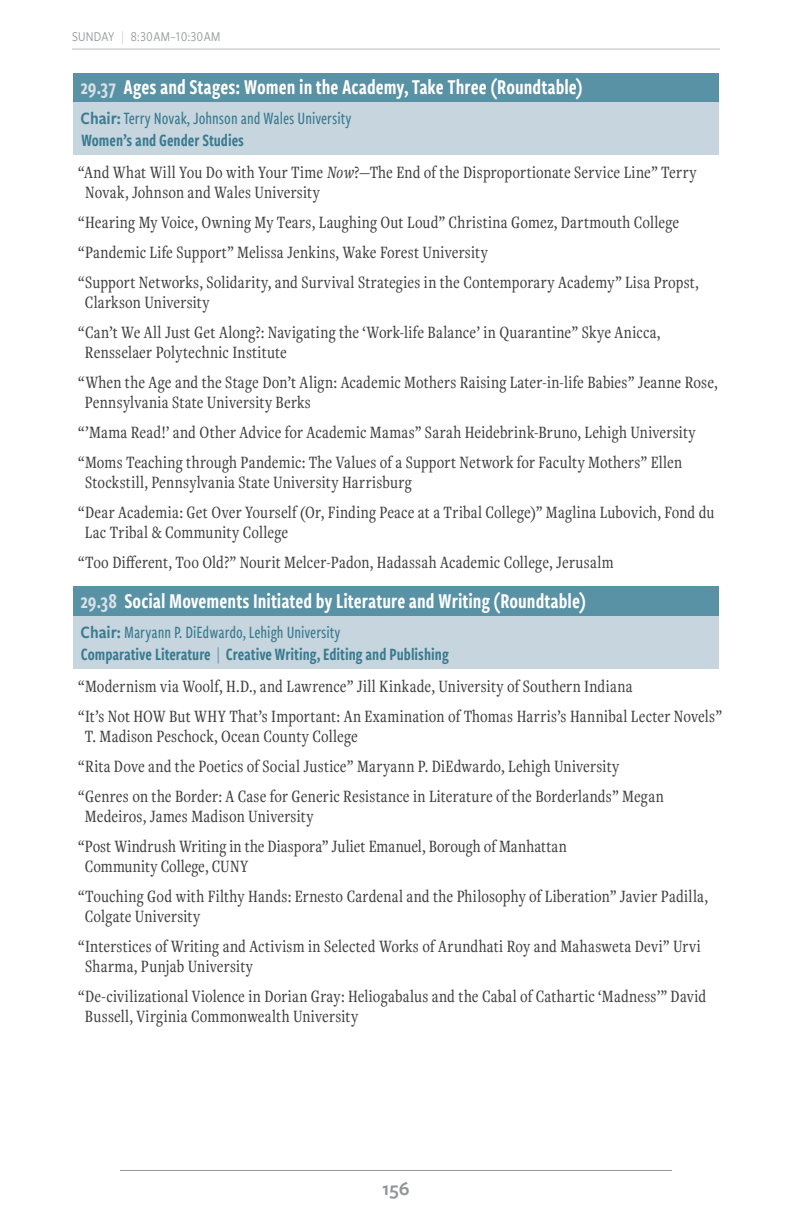
<style>
.page{position:relative;width:792px;height:1224px;background:#fff}
.page>*{position:absolute;margin:0;border:0;box-sizing:border-box;transform-origin:0 0}
.Scedule_-_Session{font:22px "Freight Sans Cmp Pro Semi";color:#fff}
.t1{font:600 20px "Freight Sans Pro";color:#939598}
.Schedule_-_Body{font:18px/20px "Freight Text Cmp Pro";letter-spacing:.01em;color:#3e3e3f}
.Schedule_-_Chair_Loc{font:500 18px "Freight Sans Cmp Pro";color:#397b90}
.Schedule_-_Chair_Loc-2{font:18px "Freight Sans Cmp Pro Semi";color:#397b90}
.Running_Head{font:14px "Freight Sans Cnd Pro";letter-spacing:.015em;color:#939598}
.s1{font-family:"Freight Sans Cmp Pro";font-weight:300;color:#bcbdc0}
.s2{color:#d7e1e7}
.s3{font-family:"Freight Sans Cnd Pro Semi";font-weight:400}
.s4{font-style:italic}
.s5{font-family:"Freight Sans Cmp Pro";font-weight:300}
</style>
<div class="page">
<hr style="left:120px;top:1170px;width:552px;height:1px;background:#939598">
<hr style="left:72px;top:49px;width:648px;height:1px;background:#bcbdc0">
<div style="left:73px;top:73px;width:646px;height:31px;background:#5991a5"></div>
<div style="left:73px;top:102px;width:646px;height:30px;background:#c7d5de"></div>
<div style="left:73px;top:124px;width:646px;height:30px;background:#c7d5de"></div>
<div style="left:73px;top:586px;width:646px;height:32px;background:#5991a5"></div>
<div style="left:73px;top:616px;width:646px;height:30px;background:#c7d5de"></div>
<div style="left:73px;top:638px;width:646px;height:30px;background:#c7d5de"></div>
<p class="Running_Head" style="left:72px;top:27px;width:150px">SUNDAY <span class="s1">|</span> 8:30 AM–10:30 AM</p>
<p class="Scedule_-_Session" style="left:80px;top:72px;width:504px"><span class="s2">29.37</span> Ages and Stages: Women in the Academy, Take Three (Roundtable)</p>
<p class="Schedule_-_Chair_Loc" style="left:81px;top:106px;width:272px"><span class="s3">Chair:</span> Terry Novak, Johnson and Wales University</p>
<p class="Schedule_-_Chair_Loc-2" style="left:81px;top:128px;width:165px">Women’s and Gender Studies</p>
<p class="Schedule_-_Body" style="left:85px;top:162px;width:613px;text-indent:-7px">“And What Will You Do with Your Time <span class="s4">Now</span>?—The End of the Disproportionate Service Line” Terry<br>Novak, Johnson and Wales University</p>
<p class="Schedule_-_Body" style="left:78px;top:212px;width:603px">“Hearing My Voice, Owning My Tears, Laughing Out Loud” Christina Gomez, Dartmouth College</p>
<p class="Schedule_-_Body" style="left:78px;top:242px;width:411px">“Pandemic Life Support” Melissa Jenkins, Wake Forest University</p>
<p class="Schedule_-_Body" style="left:85px;top:272px;width:615px;text-indent:-7px">“Support Networks, Solidarity, and Survival Strategies in the Contemporary Academy” Lisa Propst,<br>Clarkson University</p>
<p class="Schedule_-_Body" style="left:85px;top:322px;width:577px;text-indent:-7px">“Can’t We All Just Get Along?: Navigating the ‘Work-life Balance’ in Quarantine” Skye Anicca,<br>Rensselaer Polytechnic Institute</p>
<p class="Schedule_-_Body" style="left:85px;top:372px;width:634px;text-indent:-7px">“When the Age and the Stage Don’t Align: Academic Mothers Raising Later-in-life Babies” Jeanne Rose,<br>Pennsylvania State University Berks</p>
<p class="Schedule_-_Body" style="left:78px;top:422px;width:619px">“’Mama Read!’ and Other Advice for Academic Mamas” Sarah Heidebrink-Bruno, Lehigh University</p>
<p class="Schedule_-_Body" style="left:85px;top:452px;width:599px;text-indent:-7px">“Moms Teaching through Pandemic: The Values of a Support Network for Faculty Mothers” Ellen<br>Stockstill, Pennsylvania State University Harrisburg</p>
<p class="Schedule_-_Body" style="left:85px;top:502px;width:631px;text-indent:-7px">“Dear Academia: Get Over Yourself (Or, Finding Peace at a Tribal College)” Maglina Lubovich, Fond du<br>Lac Tribal &amp; Community College</p>
<p class="Schedule_-_Body" style="left:78px;top:552px;width:537px">“Too Different, Too Old?” Nourit Melcer-Padon, Hadassah Academic College, Jerusalm</p>
<p class="Scedule_-_Session" style="left:80px;top:586px;width:507px"><span class="s2">29.38</span> Social Movements Initiated by Literature and Writing (Roundtable)</p>
<p class="Schedule_-_Chair_Loc" style="left:81px;top:620px;width:262px"><span class="s3">Chair:</span> Maryann P. DiEdwardo, Lehigh University</p>
<p class="Schedule_-_Chair_Loc-2" style="left:81px;top:642px;width:369px">Comparative Literature <span class="s5">|</span> Creative Writing, Editing and Publishing</p>
<p class="Schedule_-_Body" style="left:78px;top:676px;width:556px">“Modernism via Woolf, H.D., and Lawrence” Jill Kinkade, University of Southern Indiana</p>
<p class="Schedule_-_Body" style="left:85px;top:706px;width:639px;text-indent:-6px">“It’s Not HOW But WHY That’s Important: An Examination of Thomas Harris’s Hannibal Lecter Novels”<br>T. Madison Peschock, Ocean County College</p>
<p class="Schedule_-_Body" style="left:78px;top:756px;width:543px">“Rita Dove and the Poetics of Social Justice” Maryann P. DiEdwardo, Lehigh University</p>
<p class="Schedule_-_Body" style="left:85px;top:786px;width:580px;text-indent:-7px">“Genres on the Border: A Case for Generic Resistance in Literature of the Borderlands” Megan<br>Medeiros, James Madison University</p>
<p class="Schedule_-_Body" style="left:85px;top:836px;width:483px;text-indent:-7px">“Post Windrush Writing in the Diaspora” Juliet Emanuel, Borough of Manhattan<br>Community College, CUNY</p>
<p class="Schedule_-_Body" style="left:85px;top:886px;width:625px;text-indent:-7px">“Touching God with Filthy Hands: Ernesto Cardenal and the Philosophy of Liberation” Javier Padilla,<br>Colgate University</p>
<p class="Schedule_-_Body" style="left:85px;top:936px;width:617px;text-indent:-7px">“Interstices of Writing and Activism in Selected Works of Arundhati Roy and Mahasweta Devi” Urvi<br>Sharma, Punjab University</p>
<p class="Schedule_-_Body" style="left:85px;top:986px;width:623px;text-indent:-7px">“De-civilizational Violence in Dorian Gray: Heliogabalus and the Cabal of Cathartic ‘Madness’” David<br>Bussell, Virginia Commonwealth University</p>
<p class="t1" style="left:382px;top:1175px;width:29px">156</p>
</div>
